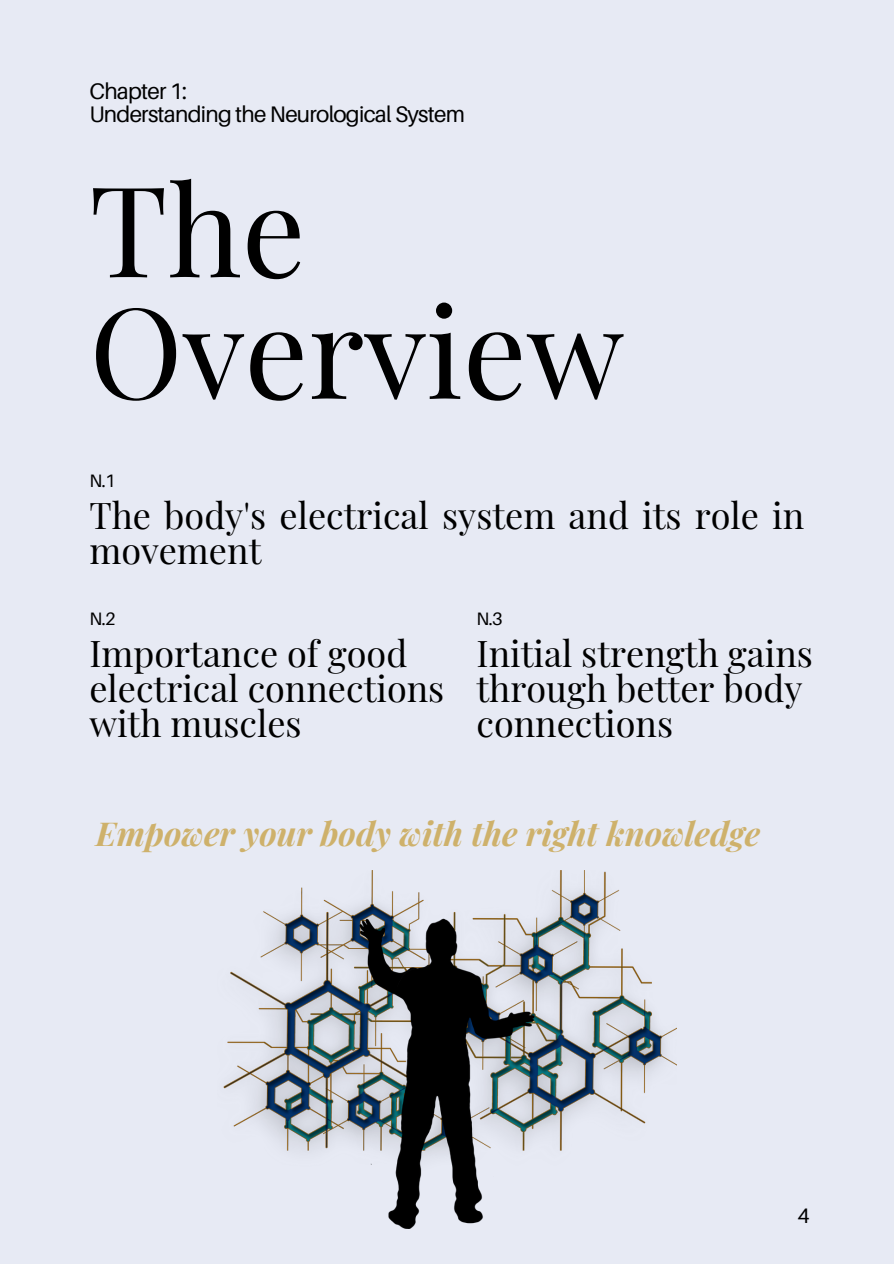
<style>
.page{position:relative;width:894px;height:1264px;background:#fff}
.page>*{position:absolute;margin:0;border:0;box-sizing:border-box;transform-origin:0 0}
.t1{font:126px/121.5px "Playfair Display";color:#000}
.t2{font:36px/34.8px "Playfair Display";color:#000}
.t3{font:italic 700 33px "Playfair Display";color:#ceb16b}
.t4{font:22.5px/22.5px "Aileron";letter-spacing:-.035em;color:#000}
.t5{font:21px "Aileron";color:#000}
.t6{font:18px "Aileron";color:#000}
</style>
<div class="page">
<div style="left:0;top:0;width:893px;height:1263px;background:#e7eaf4"></div>
<img style="left:223px;top:870px;width:453px;height:358px">
<h4 class="t4" style="left:89px;top:80px;width:377px">Chapter 1:<br>Understanding the Neurological System</h4>
<p class="t1" style="left:89px;top:164px;width:536px">The<br>Overview</p>
<h1 class="t6" style="left:89px;top:469px;width:28px">N.1</h1>
<h3 class="t2" style="left:89px;top:497px;width:716px">The body's electrical system and its role in movement</h3>
<h3 class="t6" style="left:89px;top:607px;width:28px">N.2</h3>
<h2 class="t2" style="left:89px;top:635px;width:356px">Importance of good electrical connections with muscles</h2>
<h3 class="t6" style="left:476px;top:607px;width:28px">N.3</h3>
<p class="t2" style="left:476px;top:635px;width:338px">Initial strength gains through better body connections</p>
<p class="t3" style="left:96px;top:810px;width:665px">Empower your body with the right knowledge</p>
<p class="t5" style="left:797px;top:1203px;width:14px">4</p>
</div>
